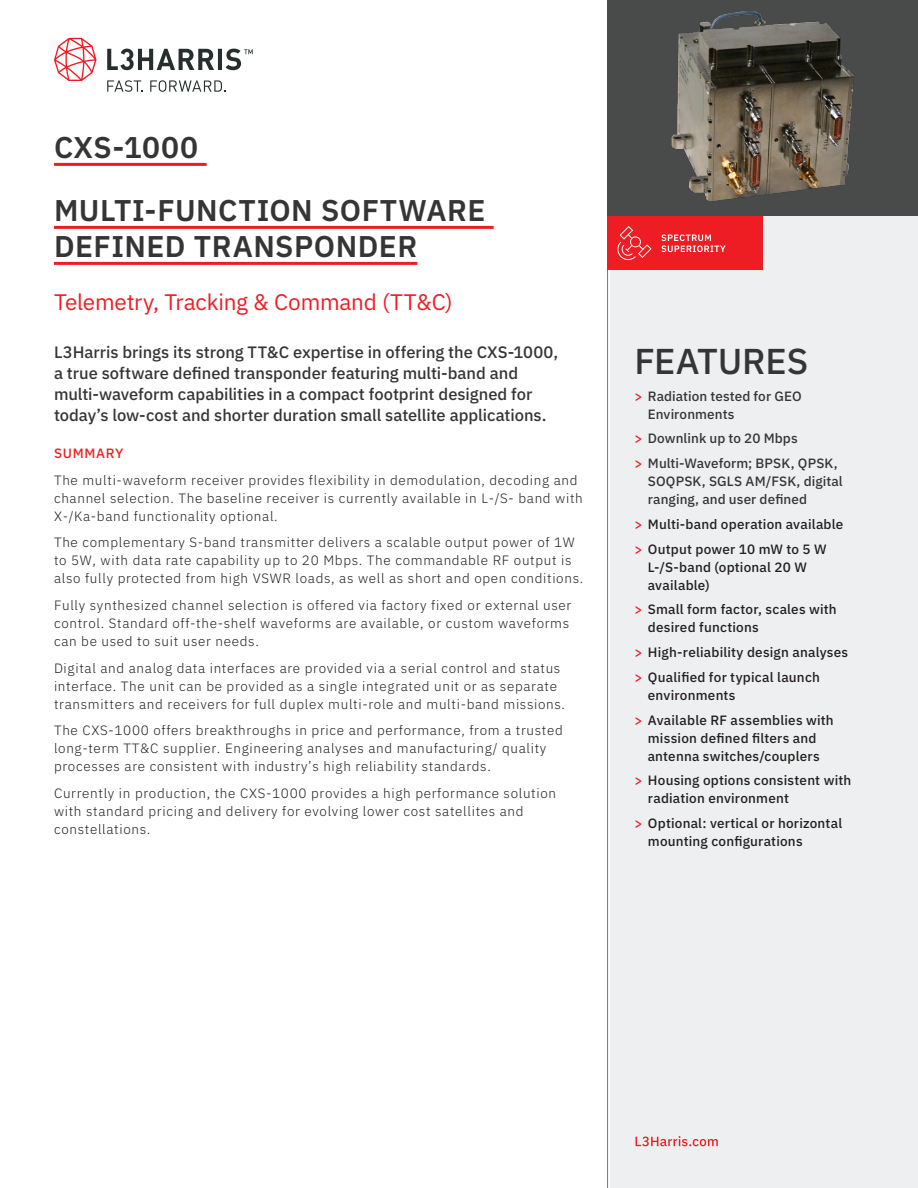
<style>
.page{position:relative;width:918px;height:1188px;background:#fff}
.page>*{position:absolute;margin:0;border:0;box-sizing:border-box;transform-origin:0 0}
.t1{font:500 36px "IBM Plex Sans";letter-spacing:-.005em;color:#363536}
.t2{font:600 30px/63px "IBM Plex Sans";letter-spacing:.015em;color:#363536}
.t3{font:22.5px "IBM Plex Sans";letter-spacing:-.01em;color:#ee1d23}
.t4{font:500 16.5px/21px "IBM Plex Sans";color:#363536}
.t5{font:300 13.5px/18px "IBM Plex Sans";letter-spacing:.05em;color:#231f20}
.t6{font:500 13.5px/18px "IBM Plex Sans";letter-spacing:.015em;color:#231f20}
.t7{font:500 13.5px/18px "IBM Plex Sans";letter-spacing:.005em;color:#363536}
.t8{font:500 13.5px "IBM Plex Sans";letter-spacing:.05em;color:#ee1d23}
.s1{color:#ee1d23}
</style>
<div class="page">
<hr style="left:54px;top:163px;width:153px;height:3px;background:#ee1d23">
<hr style="left:54px;top:226px;width:440px;height:3px;background:#ee1d23">
<hr style="left:54px;top:262px;width:363px;height:3px;background:#ee1d23">
<div style="left:610px;top:0;width:308px;height:1188px;background:#edeff0"></div>
<hr style="left:607px;top:0;width:1px;height:1188px;background:#737473">
<svg style="left:636px;top:1136px;width:82px;height:10px"></svg>
<div style="left:608px;top:0;width:310px;height:216px;background:#494a4a"></div>
<img style="left:671px;top:11px;width:183px;height:190px">
<div style="left:607px;top:216px;width:156px;height:54px;background:#ee1d23"></div>
<svg style="left:617px;top:226px;width:35px;height:34px"></svg>
<svg style="left:661px;top:234px;width:65px;height:18px"></svg>
<svg style="left:54px;top:38px;width:43px;height:43px"></svg>
<svg style="left:107px;top:80px;width:36px;height:12px"></svg>
<svg style="left:150px;top:80px;width:75px;height:12px"></svg>
<svg style="left:107px;top:49px;width:146px;height:21px"></svg>
<h2 class="t2" style="left:54px;top:114px;width:433px">CXS-1000<br>MULTI-FUNCTION SOFTWARE</h2>
<h2 class="t2" style="left:54px;top:213px;width:365px">DEFINED TRANSPONDER</h2>
<h3 class="t3" style="left:54px;top:285px;width:400px">Telemetry, Tracking &amp; Command (TT&amp;C)</h3>
<p class="t4" style="left:54px;top:340px;width:506px">L3Harris brings its strong TT&amp;C expertise in offering the CXS-1000, a true software defined transponder featuring multi-band and multi-waveform capabilities in a compact footprint designed for today’s low-cost and shorter duration small satellite applications.</p>
<p class="t8" style="left:54px;top:442px;width:71px">SUMMARY</p>
<p class="t5" style="left:54px;top:470px;width:530px">The multi-waveform receiver provides flexibility in demodulation, decoding and channel selection. The baseline receiver is currently available in L-/S- band with<br>X-/Ka-band functionality optional.</p>
<p class="t5" style="left:54px;top:532px;width:531px">The complementary S-band transmitter delivers a scalable output power of 1W to 5W, with data rate capability up to 20 Mbps. The commandable RF output is also fully protected from high VSWR loads, as well as short and open conditions.</p>
<p class="t5" style="left:54px;top:595px;width:519px">Fully synthesized channel selection is offered via factory fixed or external user control. Standard off-the-shelf waveforms are available, or custom waveforms can be used to suit user needs.</p>
<p class="t5" style="left:54px;top:658px;width:513px">Digital and analog data interfaces are provided via a serial control and status interface. The unit can be provided as a single integrated unit or as separate transmitters and receivers for full duplex multi-role and multi-band missions.</p>
<p class="t5" style="left:54px;top:720px;width:510px">The CXS-1000 offers breakthroughs in price and performance, from a trusted long-term TT&amp;C supplier. Engineering analyses and manufacturing/ quality processes are consistent with industry’s high reliability standards.</p>
<p class="t5" style="left:54px;top:783px;width:504px">Currently in production, the CXS-1000 provides a high performance solution with standard pricing and delivery for evolving lower cost satellites and constellations.</p>
<h1 class="t1" style="left:634px;top:333px;width:175px">FEATURES</h1>
<p class="t7" style="left:648px;top:386px;width:155px;text-indent:-14px"><span class="s1">&gt;</span> Radiation tested for GEO<br>Environments</p>
<p class="t7" style="left:634px;top:425px;width:205px;line-height:24.8px"><span class="s1">&gt;</span> Downlink up to 20 Mbps<br><span class="s1">&gt;</span> Multi-Waveform; BPSK, QPSK,</p>
<p class="t7" style="left:648px;top:471px;width:196px">SOQPSK, SGLS AM/FSK, digital ranging, and user defined</p>
<p class="t6" style="left:634px;top:511px;width:211px;line-height:24.8px"><span class="s1">&gt;</span> Multi-band operation available <span class="s1">&gt;</span> Output power 10 mW to 5 W</p>
<p class="t6" style="left:648px;top:557px;width:161px">L-/S-band (optional 20 W available)</p>
<p class="t6" style="left:648px;top:600px;width:190px;text-indent:-14px"><span class="s1">&gt;</span> Small form factor, scales with desired functions</p>
<p class="t6" style="left:634px;top:639px;width:215px;line-height:24.8px"><span class="s1">&gt;</span> High-reliability design analyses <span class="s1">&gt;</span> Qualified for typical launch</p>
<p class="t6" style="left:634px;top:682px;width:201px;line-height:24.8px;text-indent:14px">environments<br><span class="s1">&gt;</span> Available RF assemblies with</p>
<p class="t6" style="left:648px;top:728px;width:174px">mission defined filters and antenna switches/couplers</p>
<p class="t6" style="left:648px;top:771px;width:205px;text-indent:-14px"><span class="s1">&gt;</span> Housing options consistent with radiation environment</p>
<p class="t6" style="left:648px;top:813px;width:196px;text-indent:-14px"><span class="s1">&gt;</span> Optional: vertical or horizontal mounting configurations</p>
</div>
